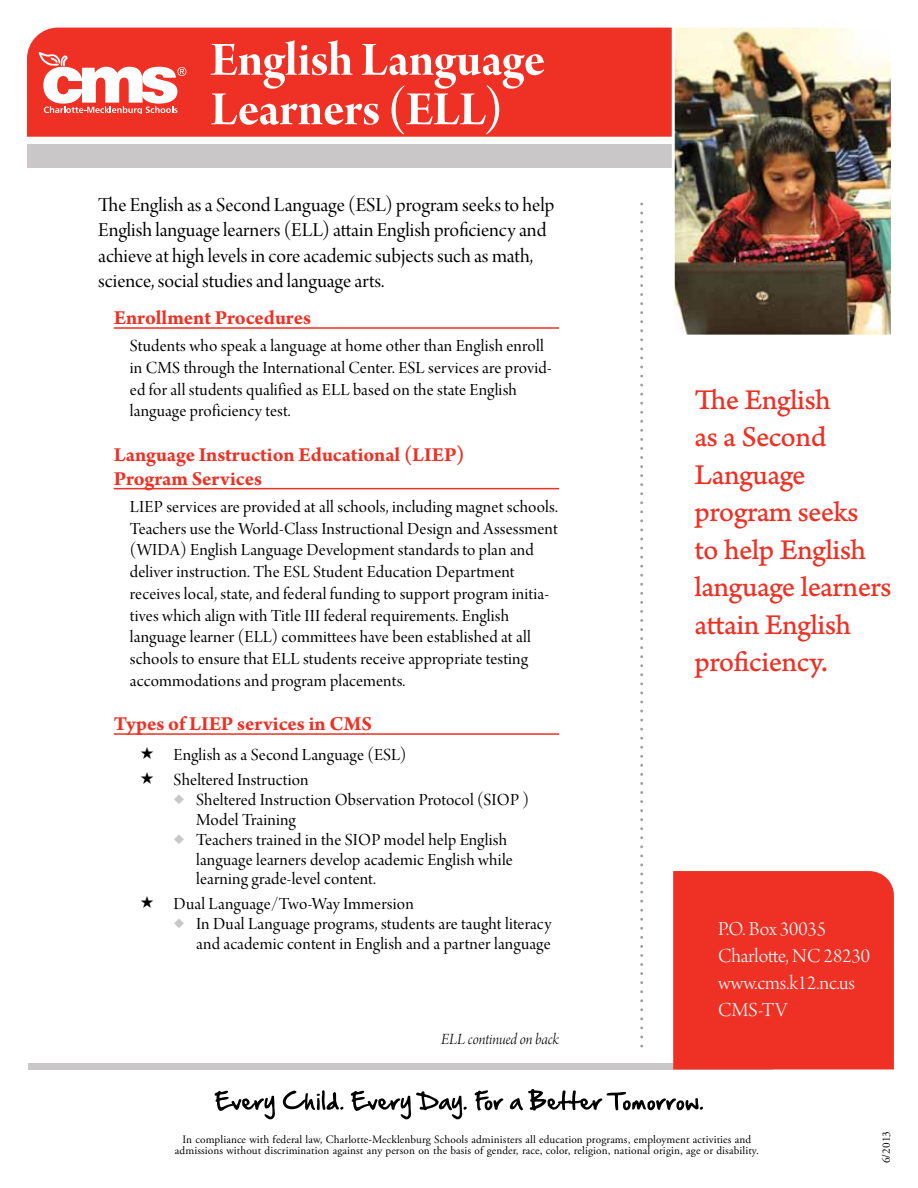
<style>
.page{position:relative;width:918px;height:1188px;background:#fff}
.page>*{position:absolute;margin:0;border:0;box-sizing:border-box;transform-origin:0 0}
.t1{font:51px/49.5px "Arno Pro Bold Display";letter-spacing:-.005em;color:#fff}
.t2{font:30px/37.5px "Arno Pro Caption";letter-spacing:-.02em;color:#ee3124}
.t3{font:21px/25.2px "Arno Pro Display";color:#000}
.t4{font:700 21px/24px "Arno Pro";color:#ee3124}
.t5{font:21px/27px "Arno Pro Light Display";color:#fff}
.t6{font:18px/21.8px "Arno Pro Display";letter-spacing:.01em;color:#000}
.t7{font:16.5px "Arno Pro Light Italic Display";letter-spacing:-.005em;color:#000}
.t8{font:11.25px/10.5px "Adobe Garamond Pro";letter-spacing:.01em;color:#000;text-align:center}
.s1{color:#c9c7c8}
</style>
<div class="page">
<div style="left:27px;top:28px;width:643px;height:109px;background:#ee3124"></div>
<div style="left:27px;top:144px;width:739px;height:24px;background:#c9c7c8"></div>
<div style="left:29px;top:1063px;width:744px;height:6px;background:#c9c7c8"></div>
<div style="left:673px;top:871px;width:221px;height:198px;background:#ee3124"></div>
<svg style="left:640px;top:213px;width:3px;height:834px"></svg>
<svg style="left:215px;top:1091px;width:60px;height:28px"></svg>
<svg style="left:283px;top:1090px;width:60px;height:20px"></svg>
<svg style="left:351px;top:1091px;width:116px;height:28px"></svg>
<svg style="left:475px;top:1090px;width:28px;height:20px"></svg>
<svg style="left:510px;top:1089px;width:193px;height:22px"></svg>
<img style="left:670px;top:27px;width:221px;height:308px">
<svg style="left:38px;top:52px;width:148px;height:62px"></svg>
<hr style="left:114px;top:327px;width:445px;height:2px;background:#ee3124">
<hr style="left:114px;top:488px;width:445px;height:1px;background:#ee3124">
<hr style="left:114px;top:733px;width:445px;height:2px;background:#ee3124">
<h1 class="t1" style="left:211px;top:38px;width:336px">English Language<br>Learners (ELL)</h1>
<p class="t3" style="left:98px;top:194px;width:458px">The English as a Second Language (ESL) program seeks to help English language learners (ELL) attain English proficiency and achieve at high levels in core academic subjects such as math, science, social studies and language arts.</p>
<p class="t4" style="left:114px;top:307px;width:199px">Enrollment Procedures</p>
<p class="t6" style="left:130px;top:336px;width:423px">Students who speak a language at home other than English enroll in CMS through the International Center. ESL services are provid&shy;ed for all students qualified as ELL based on the state English language proficiency test.</p>
<p class="t4" style="left:114px;top:443px;width:352px">Language Instruction Educational (LIEP)<br>Program Services</p>
<p class="t6" style="left:130px;top:497px;width:430px">LIEP services are provided at all schools, including magnet schools.<br>Teachers use the World-Class Instructional Design and Assessment (WIDA) English Language Development standards to plan and deliver instruction. The ESL Student Education Department receives local, state, and federal funding to support program initia&shy;tives which align with Title III federal requirements. English language learner (ELL) committees have been established at all schools to ensure that ELL students receive appropriate testing accommodations and program placements.</p>
<p class="t4" style="left:114px;top:713px;width:260px">Types of LIEP services in CMS</p>
<p class="t6" style="left:174px;top:744px;width:234px;line-height:25px">English as a Second Language (ESL)<br>Sheltered Instruction</p>
<p class="t6" style="left:196px;top:791px;width:335px;line-height:19.8px;text-indent:-22px"><span class="s1">◆</span> Sheltered Instruction Observation Protocol (SIOP )<br>Model Training</p>
<p class="t6" style="left:196px;top:831px;width:318px;line-height:19.8px;text-indent:-22px"><span class="s1">◆</span> Teachers trained in the SIOP model help English language learners develop academic English while learning grade-level content.</p>
<p class="t6" style="left:174px;top:894px;width:242px">Dual Language/Two-Way Immersion</p>
<p class="t6" style="left:174px;top:915px;width:379px;line-height:19.8px;text-align:right"><span class="s1">◆</span> In Dual Language programs, students are taught literacy and academic content in English and a partner language</p>
<p class="t7" style="left:441px;top:1030px;width:119px">ELL continued on back</p>
<h2 class="t2" style="left:694px;top:382px;width:199px">The English<br>as a Second<br>Language program seeks<br>to help English language learners attain English proficiency.</h2>
<p class="t5" style="left:718px;top:917px;width:153px">P.O. Box 30035<br>Charlotte, NC 28230 www.cms.k12.nc.us<br>CMS-TV</p>
<p class="t8" style="left:175px;top:1135px;width:585px">In compliance with federal law, Charlotte-Mecklenburg Schools administers all education programs, employment activities and admissions without discrimination against any person on the basis of gender, race, color, religion, national origin, age or disability.</p>
<p class="t8" style="left:881px;top:1163px;width:34px;rotate:-90deg">6/2013</p>
</div>
